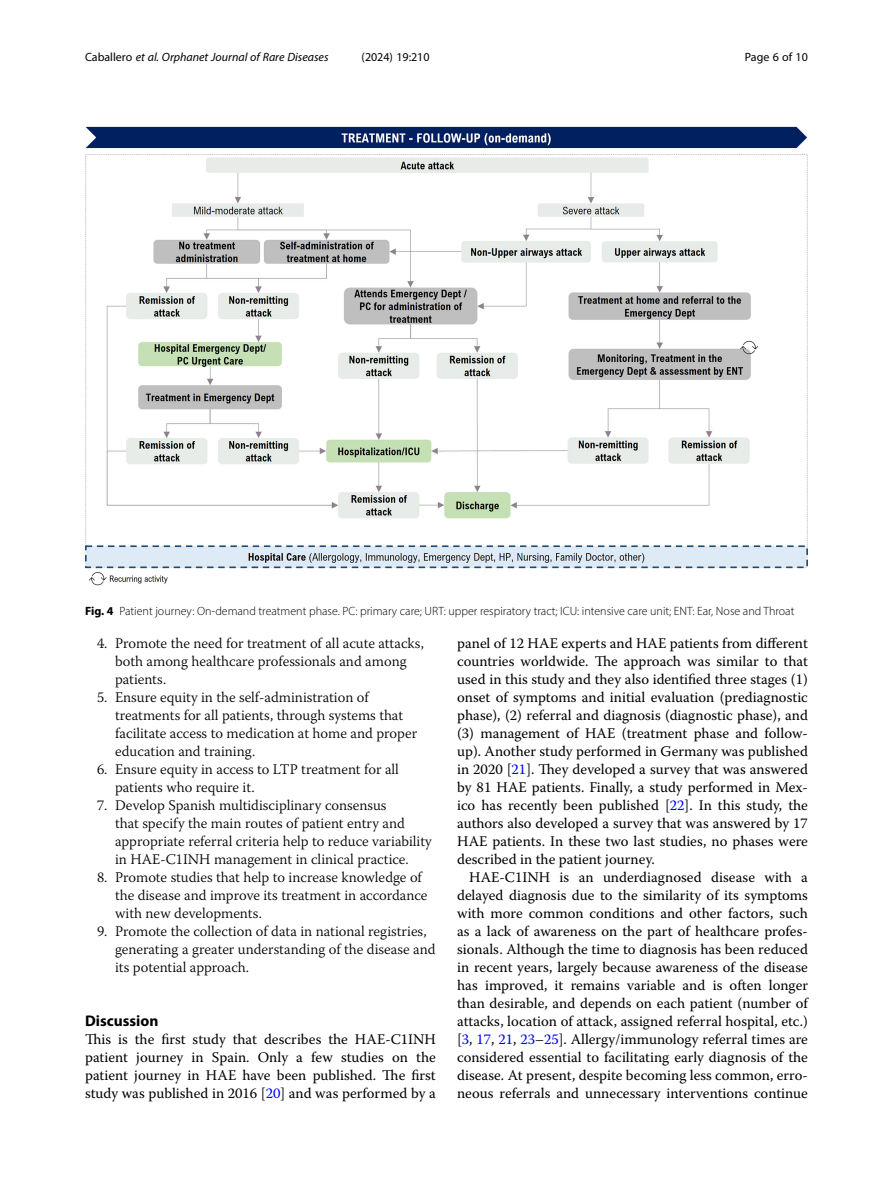
<style>
.page{position:relative;width:893px;height:1191px;background:#fff}
.page>*{position:absolute;margin:0;border:0;box-sizing:border-box;transform-origin:0 0}
.Head_1{font:700 15.45px "Myriad Pro";color:#000}
.Body_Text{font:14.7px/18px "Warnock Pro";color:#000;text-align:justify}
.Ordered_L1{font:300 14.7px/18px "Warnock Pro";color:#000}
.Body_Text_Indent{font:14.7px/18px "Warnock Pro";color:#000;text-align:justify}
.Figure_Caption{font:300 12px "Myriad Pro";color:#000}
.t1{font:italic 12px "Myriad Pro";color:#000}
.t2{font:12px "Myriad Pro";color:#000}
.s1{font-style:normal}
.s2{font-weight:700}
.s3{color:#00f}
</style>
<div class="page">
<img style="left:85px;top:126px;width:723px;height:460px">
<p class="t1" style="left:85px;top:50px;width:245px"><span class="s1">Caballero</span> et al. Orphanet Journal of Rare Diseases</p>
<p class="t2" style="left:362px;top:50px;width:70px">(2024) 19:210</p>
<p class="t2" style="left:745px;top:50px;width:65px">Page 6 of 10</p>
<p class="Figure_Caption" style="left:85px;top:604px;width:711px"><span class="s2">Fig. 4</span> Patient journey: On-demand treatment phase. PC: primary care; URT: upper respiratory tract; ICU: intensive care unit; ENT: Ear, Nose and Throat</p>
<p class="Ordered_L1" style="left:115px;top:634px;width:311px;text-indent:-18px">4. Promote the need for treatment of all acute attacks, both among healthcare professionals and among patients.</p>
<p class="Ordered_L1" style="left:115px;top:688px;width:304px;text-indent:-18px">5. Ensure equity in the self-administration of treatments for all patients, through systems that facilitate access to medication at home and proper education and training.</p>
<p class="Ordered_L1" style="left:115px;top:760px;width:285px;text-indent:-18px">6. Ensure equity in access to LTP treatment for all patients who require it.</p>
<p class="Ordered_L1" style="left:115px;top:796px;width:318px;text-indent:-18px">7. Develop Spanish multidisciplinary consensus<br>that specify the main routes of patient entry and appropriate referral criteria help to reduce variability in HAE-C1INH management in clinical practice.</p>
<p class="Ordered_L1" style="left:115px;top:868px;width:314px;text-indent:-18px">8. Promote studies that help to increase knowledge of the disease and improve its treatment in accordance with new developments.</p>
<p class="Ordered_L1" style="left:115px;top:922px;width:322px;text-indent:-18px">9. Promote the collection of data in national registries, generating a greater understanding of the disease and its potential approach.</p>
<p class="Head_1" style="left:85px;top:1011px;width:75px">Discussion</p>
<p class="Body_Text" style="left:85px;top:1030px;width:352px">This is the first study that describes the HAE-C1INH patient journey in Spain. Only a few studies on the patient journey in HAE have been published. The first study was published in 2016 [<span class="s3">20</span>] and was performed by a</p>
<p class="Body_Text" style="left:457px;top:634px;width:352px">panel of 12 HAE experts and HAE patients from different countries worldwide. The approach was similar to that used in this study and they also identified three stages (1) onset of symptoms and initial evaluation (prediagnostic phase), (2) referral and diagnosis (diagnostic phase), and (3) management of HAE (treatment phase and follow&shy;up). Another study performed in Germany was published in 2020 [<span class="s3">21</span>]. They developed a survey that was answered by 81 HAE patients. Finally, a study performed in Mex&shy;ico has recently been published [<span class="s3">22</span>]. In this study, the authors also developed a survey that was answered by 17<br>HAE patients. In these two last studies, no phases were described in the patient journey.</p>
<p class="Body_Text_Indent" style="left:457px;top:868px;width:352px;text-indent:12px">HAE-C1INH is an underdiagnosed disease with a delayed diagnosis due to the similarity of its symptoms with more common conditions and other factors, such as a lack of awareness on the part of healthcare profes&shy;sionals. Although the time to diagnosis has been reduced in recent years, largely because awareness of the disease has improved, it remains variable and is often longer than desirable, and depends on each patient (number of attacks, location of attack, assigned referral hospital, etc.) [<span class="s3">3</span>, <span class="s3">17</span>, <span class="s3">21</span>, <span class="s3">23</span>–<span class="s3">25</span>]. Allergy/immunology referral times are considered essential to facilitating early diagnosis of the disease. At present, despite becoming less common, erro&shy;neous referrals and unnecessary interventions continue</p>
</div>
